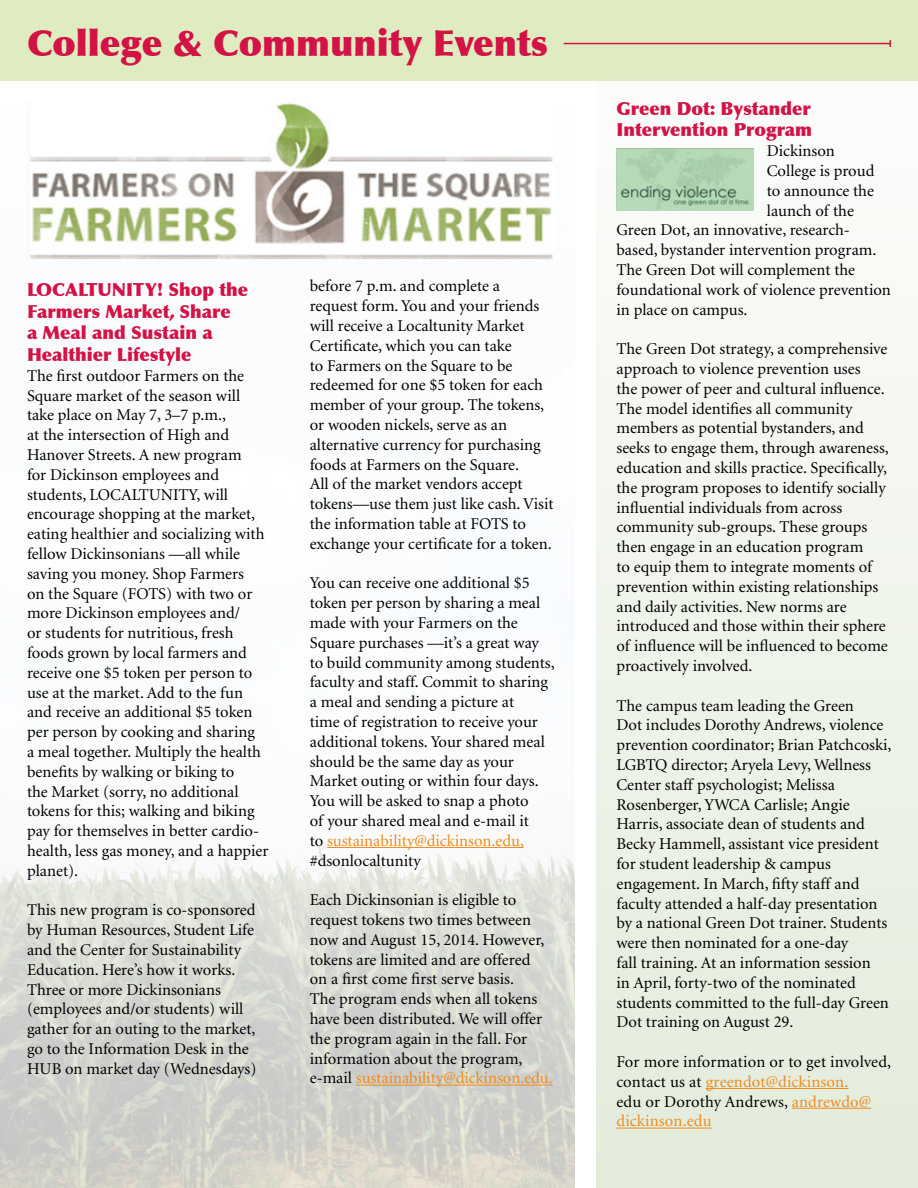
<style>
.page{position:relative;width:918px;height:1188px;background:#fff}
.page>*{position:absolute;margin:0;border:0;box-sizing:border-box;transform-origin:0 0}
.t1{font:900 36px "Optima";color:#d31245}
.t2{font:900 18px/21.6px "Optima";color:#d31245}
.t3{font:16.5px/19.8px "Minion";color:#000}
.s1{color:#f08b1d}
</style>
<div class="page">
<img style="left:0;top:845px;width:575px;height:343px">
<div style="left:0;top:0;width:918px;height:81px;background:#dfecc1"></div>
<svg style="left:596px;top:42px;width:322px;height:1146px;fill:#eff4ea"></svg>
<hr style="left:327px;top:847px;width:197px;height:1px;background:#f08b1d">
<hr style="left:356px;top:1085px;width:196px;height:1px;background:#f08b1d">
<img style="left:30px;top:103px;width:523px;height:157px">
<hr style="left:706px;top:1088px;width:142px;height:1px;background:#f08b1d">
<hr style="left:792px;top:1108px;width:79px;height:1px;background:#f08b1d">
<hr style="left:616px;top:1128px;width:96px;height:1px;background:#f08b1d">
<img style="left:617px;top:149px;width:136px;height:61px">
<hr style="left:564px;top:43px;width:326px;height:1px;background:#d31245">
<svg style="left:889px;top:40px;width:2px;height:7px"></svg>
<h1 class="t1" style="left:27px;top:21px;width:522px">College &amp; Community Events</h1>
<p class="t2" style="left:27px;top:279px;width:223px">LOCALTUNITY! Shop the<br>Farmers Market, Share<br>a Meal and Sustain a<br>Healthier Lifestyle</p>
<p class="t3" style="left:27px;top:366px;width:243px">The first outdoor Farmers on the<br>Square market of the season will take place on May 7, 3–7 p.m.,<br>at the intersection of High and<br>Hanover Streets. A new program<br>for Dickinson employees and students, LOCALTUNITY, will encourage shopping at the market, eating healthier and socializing with fellow Dickinsonians —all while saving you money. Shop Farmers<br>on the Square (FOTS) with two or more Dickinson employees and/<br>or students for nutritious, fresh foods grown by local farmers and receive one $5 token per person to use at the market. Add to the fun and receive an additional $5 token per person by cooking and sharing<br>a meal together. Multiply the health benefits by walking or biking to<br>the Market (sorry, no additional tokens for this; walking and biking pay for themselves in better cardio&shy;health, less gas money, and a happier planet).</p>
<p class="t3" style="left:27px;top:901px;width:231px">This new program is co-sponsored by Human Resources, Student Life and the Center for Sustainability<br>Education. Here’s how it works.<br>Three or more Dickinsonians (employees and/or students) will gather for an outing to the market, go to the Information Desk in the<br>HUB on market day (Wednesdays)</p>
<p class="t3" style="left:310px;top:277px;width:245px">before 7 p.m. and complete a<br>request form. You and your friends will receive a Localtunity Market<br>Certificate, which you can take<br>to Farmers on the Square to be redeemed for one $5 token for each member of your group. The tokens, or wooden nickels, serve as an alternative currency for purchasing foods at Farmers on the Square.<br>All of the market vendors accept tokens—use them just like cash. Visit the information table at FOTS to exchange your certificate for a token.</p>
<p class="t3" style="left:310px;top:574px;width:247px">You can receive one additional $5 token per person by sharing a meal made with your Farmers on the<br>Square purchases —it’s a great way to build community among students, faculty and staff. Commit to sharing a meal and sending a picture at<br>time of registration to receive your additional tokens. Your shared meal should be the same day as your<br>Market outing or within four days.<br>You will be asked to snap a photo<br>of your shared meal and e-mail it<br>to <span class="s1">sustainability@dickinson.edu, </span>#dsonlocaltunity</p>
<p class="t3" style="left:310px;top:891px;width:245px">Each Dickinsonian is eligible to request tokens two times between now and August 15, 2014. However, tokens are limited and are offered<br>on a first come first serve basis.<br>The program ends when all tokens have been distributed. We will offer the program again in the fall. For information about the program, e-mail <span class="s1">sustainability@dickinson.edu.</span></p>
<p class="t2" style="left:616px;top:98px;width:197px">Green Dot: Bystander<br>Intervention Program</p>
<p class="t3" style="left:767px;top:142px;width:70px">Dickinson</p>
<p class="t3" style="left:767px;top:161px;width:109px">College is proud</p>
<p class="t3" style="left:767px;top:181px;width:109px">to announce the</p>
<p class="t3" style="left:767px;top:201px;width:89px">launch of the</p>
<p class="t3" style="left:616px;top:221px;width:235px">Green Dot, an innovative, research-</p>
<p class="t3" style="left:616px;top:241px;width:261px">based, bystander intervention program.</p>
<p class="t3" style="left:616px;top:260px;width:240px">The Green Dot will complement the</p>
<p class="t3" style="left:616px;top:280px;width:276px">foundational work of violence prevention</p>
<p class="t3" style="left:616px;top:300px;width:133px">in place on campus.</p>
<p class="t3" style="left:616px;top:340px;width:274px">The Green Dot strategy, a comprehensive approach to violence prevention uses<br>the power of peer and cultural influence.<br>The model identifies all community members as potential bystanders, and seeks to engage them, through awareness, education and skills practice. Specifically, the program proposes to identify socially influential individuals from across community sub-groups. These groups then engage in an education program<br>to equip them to integrate moments of prevention within existing relationships and daily activities. New norms are introduced and those within their sphere of influence will be influenced to become proactively involved.</p>
<p class="t3" style="left:616px;top:696px;width:277px">The campus team leading the Green<br>Dot includes Dorothy Andrews, violence prevention coordinator; Brian Patchcoski, LGBTQ director; Aryela Levy, Wellness Center staff psychologist; Melissa Rosenberger, YWCA Carlisle; Angie Harris, associate dean of students and Becky Hammell, assistant vice president for student leadership &amp; campus engagement. In March, fifty staff and faculty attended a half-day presentation by a national Green Dot trainer. Students were then nominated for a one-day<br>fall training. At an information session<br>in April, forty-two of the nominated students committed to the full-day Green Dot training on August 29.</p>
<p class="t3" style="left:616px;top:1052px;width:276px">For more information or to get involved, contact us at <span class="s1">greendot@dickinson.<br></span>edu or Dorothy Andrews, <span class="s1">andrewdo@ dickinson.edu</span></p>
</div>
